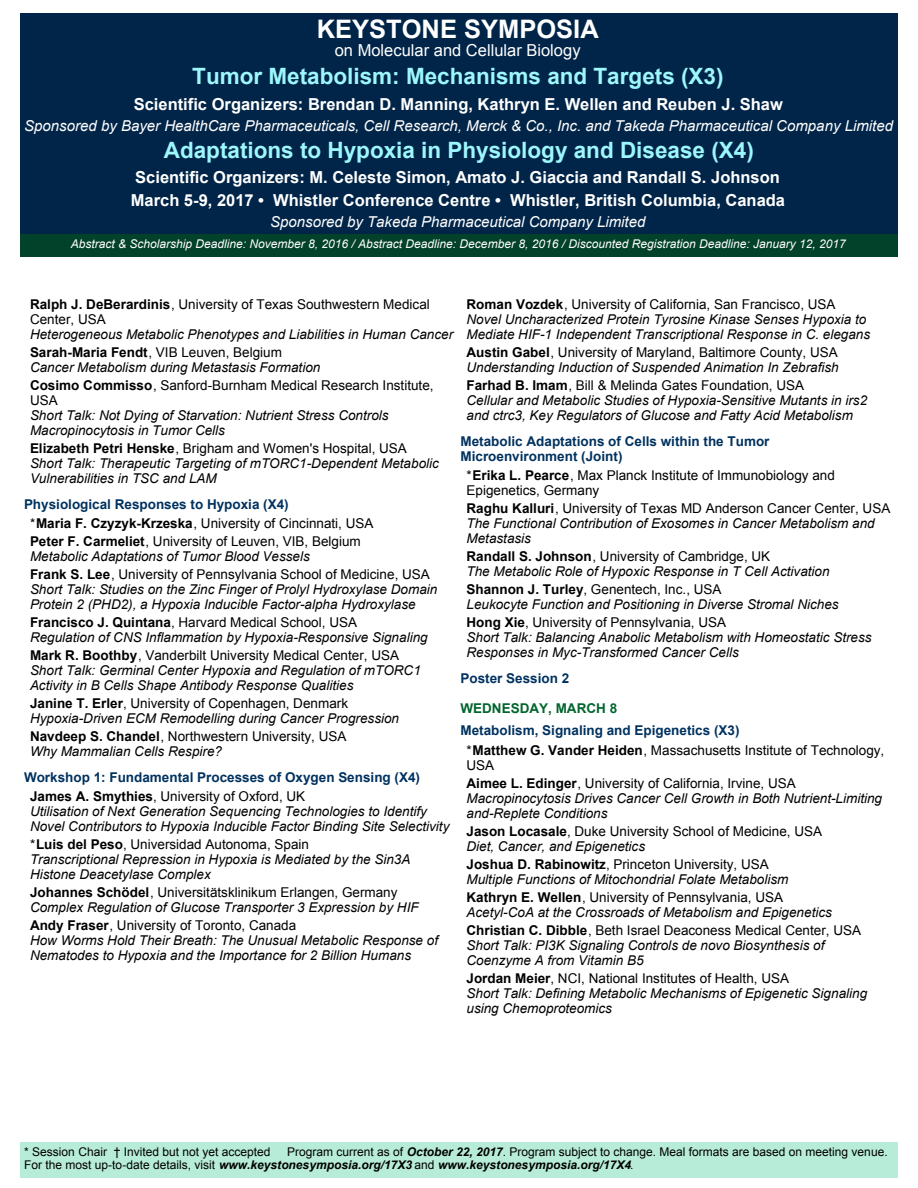
<style>
.page{position:relative;width:918px;height:1188px;background:#fff}
.page>*{position:absolute;margin:0;border:0;box-sizing:border-box;transform-origin:0 0}
.t1{font:700 25.5px "Arial";color:#fff}
.t2{font:700 22.5px "Arial";color:#9df7fd}
.t3{font:700 16.5px/22.5px "Arial";color:#fff}
.t4{font:16.5px "Arial";color:#fff}
.t5{font:italic 15px "Arial";color:#fff}
.t6{font:italic 13.5px/15px "Arial";color:#000}
.t7{font:700 13.5px/19.5px "Arial";color:#003260}
.t8{font:13.5px/15px "Arial";color:#000}
.t9{font:700 13.5px "Arial";color:#00652e}
.t10{font:12px/13.5px "Arial";color:#000}
.t11{font:italic 12px "Arial";color:#fff}
.s1{font-weight:700}
.s2{font-weight:700;font-style:normal}
.s3{font-style:normal}
.s4{font-weight:400;color:#000}
.s5{color:#000}
.s6{font-style:italic}
.s7{font-weight:700;font-style:italic}
</style>
<div class="page">
<div style="left:20px;top:1142px;width:877px;height:36px;background:#b7ecd8"></div>
<div style="left:20px;top:14px;width:877px;height:220px;background:#012548"></div>
<div style="left:20px;top:234px;width:877px;height:22px;background:#02412a"></div>
<h1 class="t1" style="left:317px;top:19px;width:283px">KEYSTONE SYMPOSIA</h1>
<p class="t4" style="left:335px;top:43px;width:247px">on Molecular and Cellular Biology</p>
<h2 class="t2" style="left:192px;top:68px;width:533px">Tumor Metabolism: Mechanisms and Targets (X3)</h2>
<p class="t3" style="left:134px;top:94px;width:651px">Scientific Organizers: Brendan D. Manning, Kathryn E. Wellen and Reuben J. Shaw</p>
<p class="t5" style="left:24px;top:120px;width:870px">Sponsored by Bayer HealthCare Pharmaceuticals, Cell Research, Merck &amp; Co., Inc. and Takeda Pharmaceutical Company Limited</p>
<h2 class="t2" style="left:164px;top:141px;width:592px">Adaptations to Hypoxia in Physiology and Disease (X4)</h2>
<p class="t3" style="left:131px;top:167px;width:656px">Scientific Organizers: M. Celeste Simon, Amato J. Giaccia and Randall S. Johnson<br>March 5-9, 2017 • Whistler Conference Centre • Whistler, British Columbia, Canada</p>
<p class="t5" style="left:270px;top:216px;width:377px">Sponsored by Takeda Pharmaceutical Company Limited</p>
<p class="t11" style="left:71px;top:239px;width:777px">Abstract &amp; Scholarship Deadline: November 8, 2016 / Abstract Deadline: December 8, 2016 / Discounted Registration Deadline: January 12, 2017</p>
<p class="t8" style="left:30px;top:298px;width:401px"><span class="s1">Ralph J. DeBerardinis</span>, University of Texas Southwestern Medical<br>Center, USA</p>
<p class="t6" style="left:30px;top:326px;width:425px;line-height:18px">Heterogeneous Metabolic Phenotypes and Liabilities in Human Cancer<br><span class="s2">Sarah-Maria Fendt</span><span class="s3">, VIB Leuven, Belgium</span></p>
<p class="t6" style="left:30px;top:359px;width:405px;line-height:18px">Cancer Metabolism during Metastasis Formation<br><span class="s2">Cosimo Commisso</span><span class="s3">, Sanford-Burnham Medical Research Institute,</span></p>
<p class="t8" style="left:30px;top:394px;width:29px">USA</p>
<p class="t6" style="left:30px;top:409px;width:360px">Short Talk: Not Dying of Starvation: Nutrient Stress Controls<br>Macropinocytosis in Tumor Cells</p>
<p class="t6" style="left:30px;top:442px;width:410px"><span class="s2">Elizabeth Petri Henske</span><span class="s3">, Brigham and Women's Hospital, USA<br></span>Short Talk: Therapeutic Targeting of mTORC1-Dependent Metabolic<br>Vulnerabilities in TSC and LAM</p>
<p class="t7" style="left:30px;top:495px;width:345px;text-indent:-6px">Physiological Responses to Hypoxia (X4)<br><span class="s4">*</span><span class="s5">Maria F. Czyzyk-Krzeska</span><span class="s4">, University of Cincinnati, USA</span></p>
<p class="t6" style="left:30px;top:535px;width:332px"><span class="s2">Peter F. Carmeliet</span><span class="s3">, University of Leuven, VIB, Belgium<br></span>Metabolic Adaptations of Tumor Blood Vessels</p>
<p class="t6" style="left:30px;top:568px;width:409px"><span class="s2">Frank S. Lee</span><span class="s3">, University of Pennsylvania School of Medicine, USA<br></span>Short Talk: Studies on the Zinc Finger of Prolyl Hydroxylase Domain<br>Protein 2 (PHD2), a Hypoxia Inducible Factor-alpha Hydroxylase</p>
<p class="t6" style="left:30px;top:616px;width:399px"><span class="s2">Francisco J. Quintana</span><span class="s3">, Harvard Medical School, USA<br></span>Regulation of CNS Inflammation by Hypoxia-Responsive Signaling</p>
<p class="t6" style="left:30px;top:649px;width:392px"><span class="s2">Mark R. Boothby</span><span class="s3">, Vanderbilt University Medical Center, USA<br></span>Short Talk: Germinal Center Hypoxia and Regulation of mTORC1<br>Activity in B Cells Shape Antibody Response Qualities</p>
<p class="t6" style="left:30px;top:697px;width:371px"><span class="s2">Janine T. Erler</span><span class="s3">, University of Copenhagen, Denmark<br></span>Hypoxia-Driven ECM Remodelling during Cancer Progression</p>
<p class="t8" style="left:30px;top:730px;width:318px"><span class="s1">Navdeep S. Chandel</span>, Northwestern University, USA<br><span class="s6">Why Mammalian Cells Respire?</span></p>
<p class="t7" style="left:30px;top:768px;width:392px;text-indent:-6px">Workshop 1: Fundamental Processes of Oxygen Sensing (X4)<br><span class="s5">James A. Smythies</span><span class="s4">, University of Oxford, UK</span></p>
<p class="t6" style="left:30px;top:805px;width:421px">Utilisation of Next Generation Sequencing Technologies to Identify<br>Novel Contributors to Hypoxia Inducible Factor Binding Site Selectivity</p>
<p class="t6" style="left:30px;top:838px;width:382px"><span class="s3">*</span><span class="s2">Luis del Peso</span><span class="s3">, Universidad Autonoma, Spain<br></span>Transcriptional Repression in Hypoxia is Mediated by the Sin3A<br>Histone Deacetylase Complex</p>
<p class="t6" style="left:30px;top:886px;width:390px"><span class="s2">Johannes Schödel</span><span class="s3">, Universitätsklinikum Erlangen, Germany<br></span>Complex Regulation of Glucose Transporter 3 Expression by HIF</p>
<p class="t6" style="left:30px;top:919px;width:410px"><span class="s2">Andy Fraser</span><span class="s3">, University of Toronto, Canada<br></span>How Worms Hold Their Breath: The Unusual Metabolic Response of<br>Nematodes to Hypoxia and the Importance for 2 Billion Humans</p>
<p class="t6" style="left:466px;top:298px;width:405px"><span class="s2">Roman Vozdek</span><span class="s3">, University of California, San Francisco, USA<br></span>Novel Uncharacterized Protein Tyrosine Kinase Senses Hypoxia to<br>Mediate HIF-1 Independent Transcriptional Response in C. elegans</p>
<p class="t6" style="left:466px;top:346px;width:374px"><span class="s2">Austin Gabel</span><span class="s3">, University of Maryland, Baltimore County, USA<br></span>Understanding Induction of Suspended Animation In Zebrafish</p>
<p class="t6" style="left:466px;top:379px;width:402px"><span class="s2">Farhad B. Imam</span><span class="s3">, Bill &amp; Melinda Gates Foundation, USA<br></span>Cellular and Metabolic Studies of Hypoxia-Sensitive Mutants in irs2 and ctrc3, Key Regulators of Glucose and Fatty Acid Metabolism</p>
<p class="t7" style="left:460px;top:435px;width:311px;line-height:15px">Metabolic Adaptations of Cells within the Tumor<br>Microenvironment (Joint)</p>
<p class="t8" style="left:466px;top:469px;width:370px">*<span class="s1">Erika L. Pearce</span>, Max Planck Institute of Immunobiology and<br>Epigenetics, Germany</p>
<p class="t6" style="left:466px;top:502px;width:425px"><span class="s2">Raghu Kalluri</span><span class="s3">, University of Texas MD Anderson Cancer Center, USA<br></span>The Functional Contribution of Exosomes in Cancer Metabolism and<br>Metastasis</p>
<p class="t6" style="left:466px;top:550px;width:365px"><span class="s2">Randall S. Johnson</span><span class="s3">, University of Cambridge, UK<br></span>The Metabolic Role of Hypoxic Response in T Cell Activation</p>
<p class="t6" style="left:466px;top:583px;width:374px"><span class="s2">Shannon J. Turley</span><span class="s3">, Genentech, Inc., USA<br></span>Leukocyte Function and Positioning in Diverse Stromal Niches</p>
<p class="t6" style="left:466px;top:616px;width:407px"><span class="s2">Hong Xie</span><span class="s3">, University of Pennsylvania, USA<br></span>Short Talk: Balancing Anabolic Metabolism with Homeostatic Stress<br>Responses in Myc-Transformed Cancer Cells</p>
<p class="t7" style="left:460px;top:669px;width:110px">Poster Session 2</p>
<p class="t9" style="left:460px;top:703px;width:158px">WEDNESDAY, MARCH 8</p>
<p class="t7" style="left:466px;top:722px;width:419px;text-indent:-6px">Metabolism, Signaling and Epigenetics (X3)<br><span class="s4">*</span><span class="s5">Matthew G. Vander Heiden</span><span class="s4">, Massachusetts Institute of Technology,</span></p>
<p class="t8" style="left:466px;top:757px;width:331px;line-height:18px">USA<br><span class="s1">Aimee L. Edinger</span>, University of California, Irvine, USA</p>
<p class="t6" style="left:466px;top:791px;width:417px">Macropinocytosis Drives Cancer Cell Growth in Both Nutrient-Limiting and-Replete Conditions</p>
<p class="t8" style="left:466px;top:825px;width:357px"><span class="s1">Jason Locasale</span>, Duke University School of Medicine, USA<br><span class="s6">Diet, Cancer, and Epigenetics</span></p>
<p class="t6" style="left:466px;top:857px;width:323px"><span class="s2">Joshua D. Rabinowitz</span><span class="s3">, Princeton University, USA<br></span>Multiple Functions of Mitochondrial Folate Metabolism</p>
<p class="t6" style="left:466px;top:890px;width:367px"><span class="s2">Kathryn E. Wellen</span><span class="s3">, University of Pennsylvania, USA<br></span>Acetyl-CoA at the Crossroads of Metabolism and Epigenetics</p>
<p class="t6" style="left:466px;top:923px;width:396px"><span class="s2">Christian C. Dibble</span><span class="s3">, Beth Israel Deaconess Medical Center, USA<br></span>Short Talk: PI3K Signaling Controls de novo Biosynthesis of<br>Coenzyme A from Vitamin B5</p>
<p class="t6" style="left:466px;top:971px;width:402px"><span class="s2">Jordan Meier</span><span class="s3">, NCI, National Institutes of Health, USA<br></span>Short Talk: Defining Metabolic Mechanisms of Epigenetic Signaling using Chemoproteomics</p>
<p class="t10" style="left:24px;top:1146px;width:248px">* Session Chair † Invited but not yet accepted</p>
<p class="t10" style="left:24px;top:1146px;width:865px;text-indent:263px">Program current as of <span class="s7">October 22, 2017</span>. Program subject to change. Meal formats are based on meeting venue.<br>For the most up-to-date details, visit <span class="s7">www.keystonesymposia.org/17X3</span> and <span class="s7">www.keystonesymposia.org/17X4</span>.</p>
</div>
